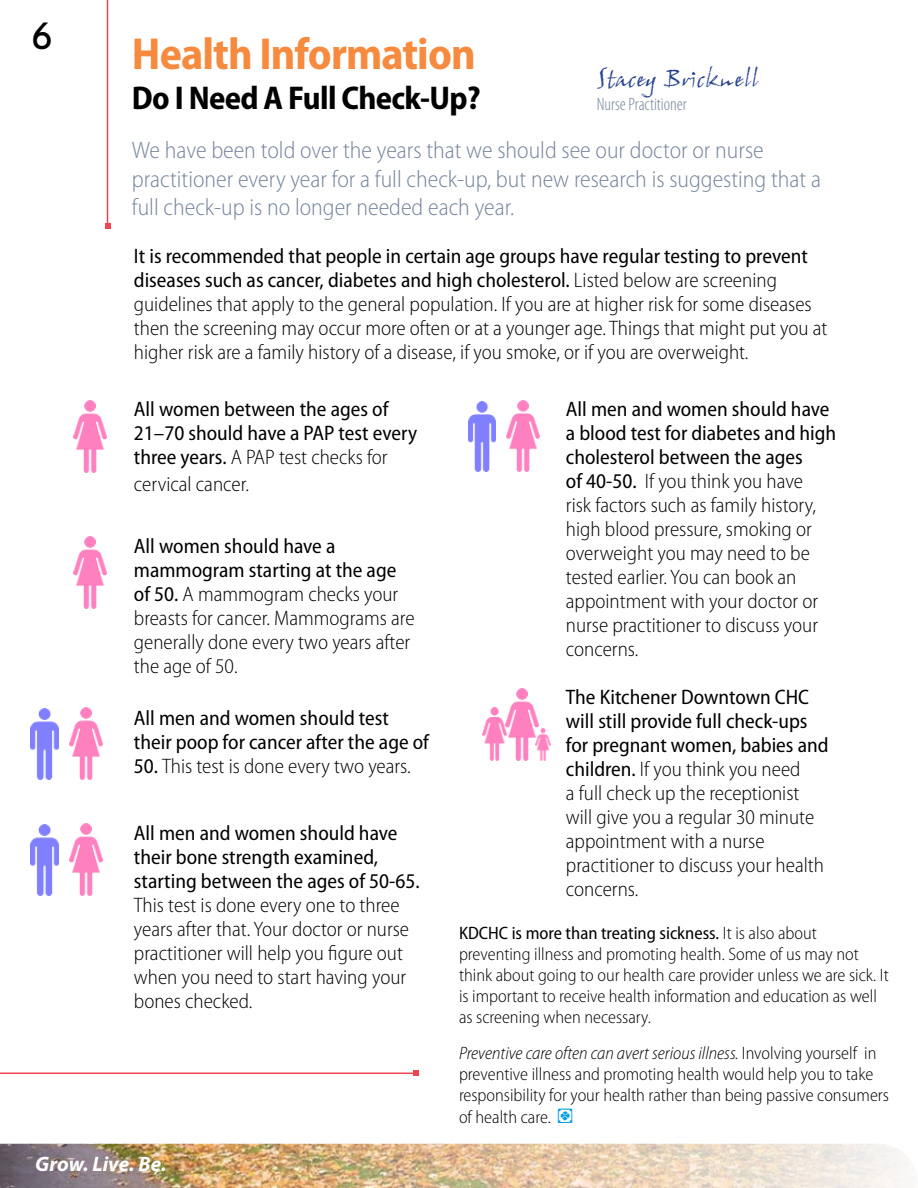
<style>
.page{position:relative;width:918px;height:1188px;background:#fff}
.page>*{position:absolute;margin:0;border:0;box-sizing:border-box;transform-origin:0 0}
.t1{font:700 semi-condensed 45px "Myriad Pro";letter-spacing:-.02em;color:#f68b3f}
.t2{font:700 semi-condensed 33px "Myriad Pro";letter-spacing:-.02em;color:#000}
.t3{font:300 semi-condensed 24px/28.8px "Myriad Pro";color:#75859c}
.t4{font:24px "John Handy Plain";color:#25408f}
.t5{font:300 semi-condensed 21px/24px "Myriad Pro";color:#000}
.t6{font:semi-condensed 21px/24px "Myriad Pro";color:#000}
.t7{font:italic 700 21px "Myriad Pro";color:#fff}
.t8{font:300 21px "DIN Pro";color:#fff}
.t9{font:300 semi-condensed 18px/21px "Myriad Pro";color:#000}
.t10{font:300 condensed 18px "Myriad Pro";color:#75859c}
.s1{font-weight:400}
.s2{font-weight:300}
.s3{font-style:italic}
</style>
<div class="page">
<img style="left:0;top:1144px;width:903px;height:44px">
<hr style="left:107px;top:0;width:1px;height:226px;background:#ef4550">
<svg style="left:105px;top:223px;width:6px;height:6px"></svg>
<hr style="left:0;top:1073px;width:416px;height:1px;background:#ef4550">
<svg style="left:413px;top:1070px;width:6px;height:6px"></svg>
<img style="left:74px;top:401px;width:33px;height:71px">
<img style="left:74px;top:537px;width:33px;height:72px">
<img style="left:69px;top:707px;width:33px;height:72px">
<img style="left:31px;top:708px;width:27px;height:71px">
<img style="left:31px;top:825px;width:27px;height:70px">
<img style="left:69px;top:824px;width:33px;height:71px">
<img style="left:507px;top:688px;width:32px;height:72px">
<img style="left:482px;top:707px;width:25px;height:53px">
<img style="left:536px;top:729px;width:14px;height:31px">
<img style="left:507px;top:400px;width:33px;height:72px">
<img style="left:468px;top:401px;width:27px;height:71px">
<p class="t8" style="left:29px;top:42px;width:33px">6<sup>6</sup></p>
<h1 class="t1" style="left:132px;top:29px;width:345px">Health Information</h1>
<h2 class="t2" style="left:132px;top:79px;width:350px">Do I Need A Full Check-Up?</h2>
<p class="t3" style="left:132px;top:135px;width:691px">We have been told over the years that we should see our doctor or nurse practitioner every year for a full check-up, but new research is suggesting that a full check-up is no longer needed each year.</p>
<p class="t4" style="left:597px;top:63px;width:163px">Stacey Bricknell</p>
<p class="t10" style="left:597px;top:93px;width:91px">Nurse Practitioner</p>
<p class="t5" style="left:134px;top:243px;width:695px"><span class="s1">It is recommended that people in certain age groups have regular testing to prevent diseases such as cancer, diabetes and high cholesterol.</span> Listed below are screening guidelines that apply to the general population. If you are at higher risk for some diseases then the screening may occur more often or at a younger age. Things that might put you at higher risk are a family history of a disease, if you smoke, or if you are overweight.</p>
<p class="t6" style="left:134px;top:397px;width:285px">All women between the ages of<br>21–70 should have a PAP test every three years. <span class="s2">A PAP test checks for</span></p>
<p class="t5" style="left:134px;top:472px;width:117px">cervical cancer.</p>
<p class="t5" style="left:566px;top:397px;width:272px"><span class="s1">All men and women should have a blood test for diabetes and high cholesterol between the ages<br>of 40-50.</span> If you think you have<br>risk factors such as family history, high blood pressure, smoking or overweight you may need to be tested earlier. You can book an appointment with your doctor or nurse practitioner to discuss your concerns.</p>
<p class="t5" style="left:134px;top:533px;width:282px"><span class="s1">All women should have a mammogram starting at the age of 50.</span> A mammogram checks your breasts for cancer. Mammograms are generally done every two years after the age of 50.</p>
<p class="t6" style="left:134px;top:705px;width:297px">All men and women should test their poop for cancer after the age of</p>
<p class="t5" style="left:134px;top:754px;width:278px"><span class="s1">50.</span> This test is done every two years.</p>
<p class="t6" style="left:134px;top:820px;width:287px">All men and women should have their bone strength examined, starting between the ages of 50-65.</p>
<p class="t5" style="left:134px;top:893px;width:277px">This test is done every one to three years after that. Your doctor or nurse practitioner will help you figure out when you need to start having your bones checked.</p>
<p class="t5" style="left:566px;top:685px;width:264px"><span class="s1">The Kitchener Downtown CHC will still provide full check-ups for pregnant women, babies and children.</span> If you think you need<br>a full check up the receptionist will give you a regular 30 minute appointment with a nurse practitioner to discuss your health concerns.</p>
<p class="t9" style="left:459px;top:922px;width:431px"><span class="s1">KDCHC is more than treating sickness.</span> It is also about preventing illness and promoting health. Some of us may not think about going to our health care provider unless we are sick. It is important to receive health information and education as well as screening when necessary.</p>
<p class="t9" style="left:459px;top:1042px;width:431px"><span class="s3">Preventive care often can avert serious illness.</span> I nvolving yourself in preventive illness and promoting health would help you to take responsibility for your health rather than being passive consumers of health care.</p>
<p class="t7" style="left:35px;top:1150px;width:133px">Grow. Live. Be.</p>
</div>
